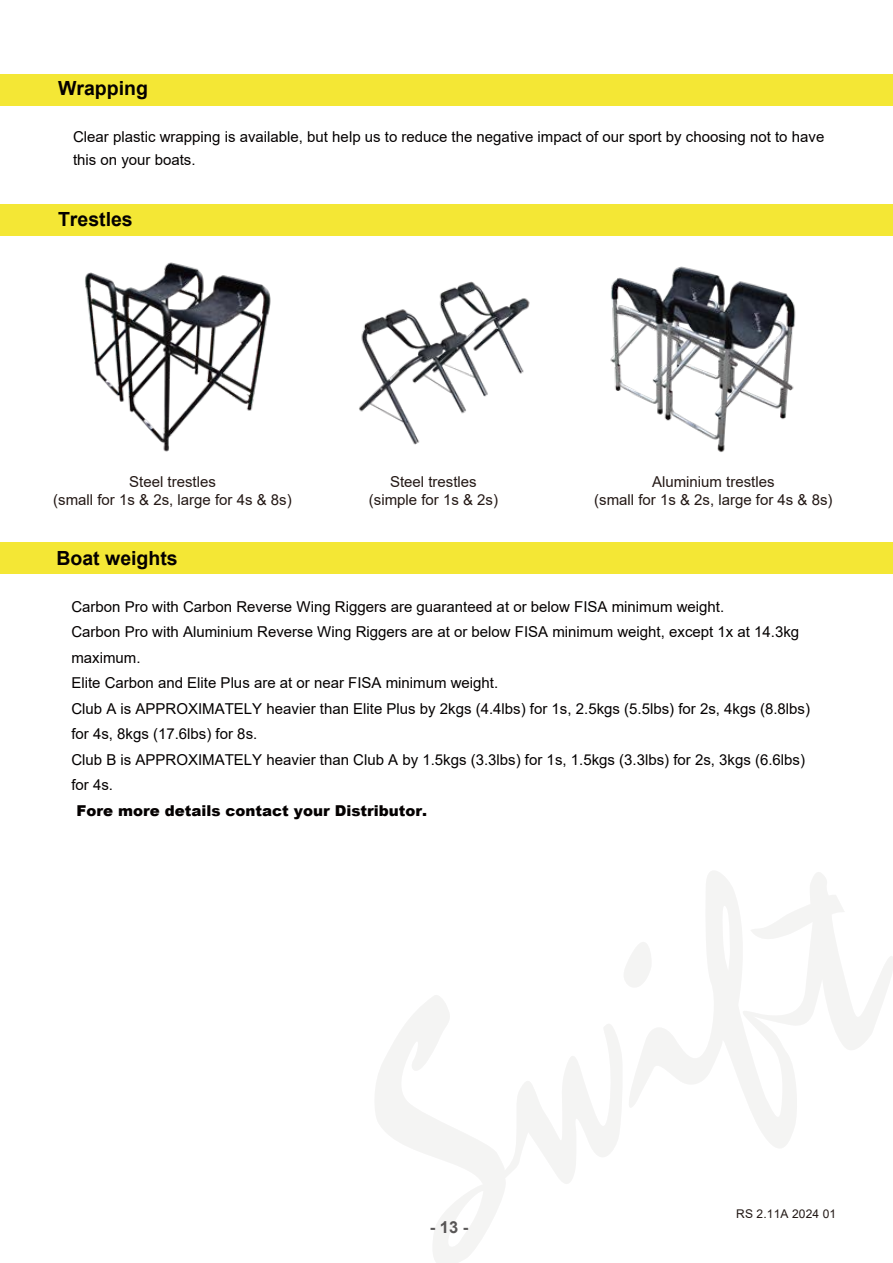
<style>
.page{position:relative;width:893px;height:1263px;background:#fff}
.page>*{position:absolute;margin:0;border:0;box-sizing:border-box;transform-origin:0 0}
.t1{font:700 19.5px "Arial";color:#040000}
.t2{font:700 16.5px "Arial";color:#595757}
.t3{font:15px/25.5px "Arial";color:#040000}
.t4{font:15px/18px "Arial";color:#231815;text-align:center}
.t5{font:900 15px "Arial";color:#040000}
.t6{font:12px "Arial";letter-spacing:.01em;color:#221815}
</style>
<div class="page">
<div style="left:0;top:542px;width:893px;height:32px;background:#f4e735"></div>
<div style="left:0;top:74px;width:893px;height:32px;background:#f4e735"></div>
<div style="left:0;top:205px;width:893px;height:31px;background:#f4e735"></div>
<img style="left:85px;top:262px;width:186px;height:190px">
<img style="left:610px;top:266px;width:186px;height:186px">
<svg style="left:375px;top:995px;width:247px;height:268px"></svg>
<svg style="left:624px;top:871px;width:269px;height:277px"></svg>
<img style="left:359px;top:281px;width:171px;height:164px">
<h1 class="t1" style="left:58px;top:75px;width:91px">Wrapping</h1>
<p class="t3" style="left:73px;top:126px;width:753px;line-height:22.5px">Clear plastic wrapping is available, but help us to reduce the negative impact of our sport by choosing not to have this on your boats.</p>
<h1 class="t1" style="left:58px;top:205px;width:76px">Trestles</h1>
<p class="t4" style="left:53px;top:472px;width:240px">Steel trestles<br>(small for 1s &amp; 2s, large for 4s &amp; 8s)</p>
<p class="t4" style="left:369px;top:472px;width:131px">Steel trestles (simple for 1s &amp; 2s)</p>
<p class="t4" style="left:594px;top:472px;width:240px">Aluminium trestles<br>(small for 1s &amp; 2s, large for 4s &amp; 8s)</p>
<h1 class="t1" style="left:56px;top:544px;width:123px">Boat weights</h1>
<p class="t3" style="left:71px;top:594px;width:740px">Carbon Pro with Carbon Reverse Wing Riggers are guaranteed at or below FISA minimum weight.<br>Carbon Pro with Aluminium Reverse Wing Riggers are at or below FISA minimum weight, except 1x at 14.3kg maximum.<br>Elite Carbon and Elite Plus are at or near FISA minimum weight.<br>Club A is APPROXIMATELY heavier than Elite Plus by 2kgs (4.4lbs) for 1s, 2.5kgs (5.5lbs) for 2s, 4kgs (8.8lbs) for 4s, 8kgs (17.6lbs) for 8s.<br>Club B is APPROXIMATELY heavier than Club A by 1.5kgs (3.3lbs) for 1s, 1.5kgs (3.3lbs) for 2s, 3kgs (6.6lbs) for 4s.</p>
<p class="t5" style="left:76px;top:800px;width:352px">Fore more details contact your Distributor.</p>
<p class="t2" style="left:430px;top:1215px;width:40px">- 13 -</p>
<p class="t6" style="left:736px;top:1205px;width:102px">RS 2.11A 2024 01</p>
</div>
